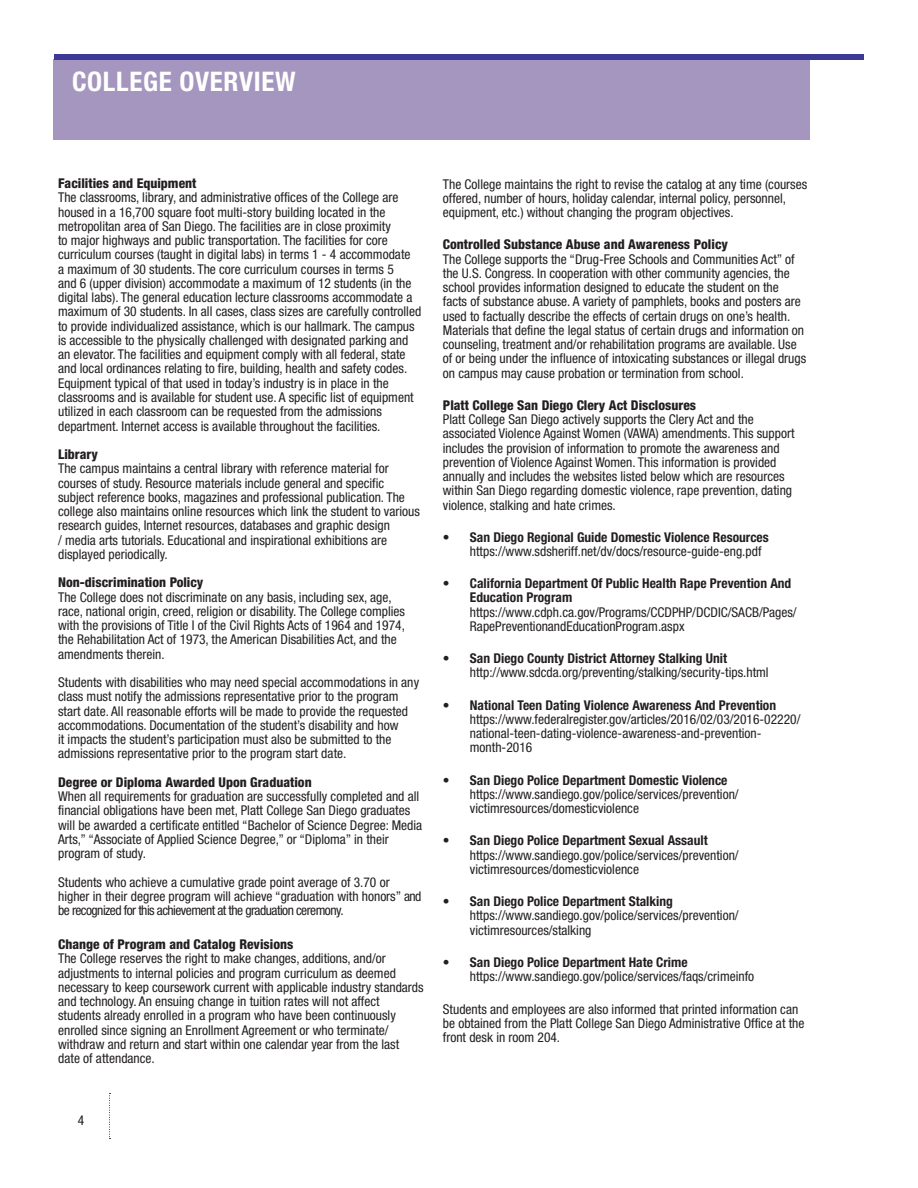
<style>
.page{position:relative;width:918px;height:1188px;background:#fff}
.page>*{position:absolute;margin:0;border:0;box-sizing:border-box;transform-origin:0 0}
.t1{font:700 condensed 27px "Helvetica Neue LT Std";letter-spacing:.025em;color:#fff}
.Body_copy_indent{font:condensed 13.5px/14.2px "Helvetica Neue LT Std";color:#231f20}
.Steve_s_body{font:condensed 13.5px/14.2px "Helvetica Neue LT Std";color:#231f20}
.s1{font-weight:800}
.s2{font-weight:700}
</style>
<div class="page">
<svg style="left:109px;top:1093px;width:2px;height:46px"></svg>
<div style="left:54px;top:59px;width:756px;height:81px;background:#a496be"></div>
<div style="left:54px;top:54px;width:810px;height:6px;background:#3f3996"></div>
<p class="t1" style="left:72px;top:65px;width:225px">COLLEGE OVERVIEW</p>
<p class="Body_copy_indent" style="left:58px;top:176px;width:365px"><span class="s1">Facilities and Equipment<br></span>The classrooms, library, and administrative offices of the College are housed in a 16,700 square foot multi-story building located in the metropolitan area of San Diego. The facilities are in close proximity<br>to major highways and public transportation. The facilities for core curriculum courses (taught in digital labs) in terms 1 - 4 accommodate<br>a maximum of 30 students. The core curriculum courses in terms 5<br>and 6 (upper division) accommodate a maximum of 12 students (in the digital labs). The general education lecture classrooms accommodate a maximum of 30 students. In all cases, class sizes are carefully controlled to provide individualized assistance, which is our hallmark. The campus is accessible to the physically challenged with designated parking and an elevator. The facilities and equipment comply with all federal, state and local ordinances relating to fire, building, health and safety codes.<br>Equipment typical of that used in today’s industry is in place in the classrooms and is available for student use. A specific list of equipment utilized in each classroom can be requested from the admissions department. Internet access is available throughout the facilities.</p>
<p class="Body_copy_indent" style="left:58px;top:447px;width:363px"><span class="s1">Library<br></span>The campus maintains a central library with reference material for courses of study. Resource materials include general and specific subject reference books, magazines and professional publication. The college also maintains online resources which link the student to various research guides, Internet resources, databases and graphic design<br>/ media arts tutorials. Educational and inspirational exhibitions are displayed periodically.</p>
<p class="Body_copy_indent" style="left:58px;top:575px;width:348px"><span class="s1">Non-discrimination Policy<br></span>The College does not discriminate on any basis, including sex, age, race, national origin, creed, religion or disability. The College complies with the provisions of Title I of the Civil Rights Acts of 1964 and 1974, the Rehabilitation Act of 1973, the American Disabilities Act, and the amendments therein.</p>
<p class="Body_copy_indent" style="left:58px;top:675px;width:363px">Students with disabilities who may need special accommodations in any class must notify the admissions representative prior to the program start date. All reasonable efforts will be made to provide the requested accommodations. Documentation of the student’s disability and how<br>it impacts the student’s participation must also be submitted to the admissions representative prior to the program start date.</p>
<p class="Body_copy_indent" style="left:58px;top:775px;width:366px"><span class="s1">Degree or Diploma Awarded Upon Graduation<br></span>When all requirements for graduation are successfully completed and all financial obligations have been met, Platt College San Diego graduates will be awarded a certificate entitled “Bachelor of Science Degree: Media Arts,” “Associate of Applied Science Degree,” or “Diploma” in their program of study.</p>
<p class="Body_copy_indent" style="left:58px;top:875px;width:365px">Students who achieve a cumulative grade point average of 3.70 or higher in their degree program will achieve “graduation with honors” and be recognized for this achievement at the graduation ceremony.</p>
<p class="Steve_s_body" style="left:58px;top:937px;width:367px"><span class="s1">Change of Program and Catalog Revisions<br></span>The College reserves the right to make changes, additions, and/or adjustments to internal policies and program curriculum as deemed necessary to keep coursework current with applicable industry standards and technology. An ensuing change in tuition rates will not affect students already enrolled in a program who have been continuously enrolled since signing an Enrollment Agreement or who terminate/ withdraw and return and start within one calendar year from the last date of attendance.</p>
<p class="Steve_s_body" style="left:443px;top:177px;width:366px">The College maintains the right to revise the catalog at any time (courses offered, number of hours, holiday calendar, internal policy, personnel, equipment, etc.) without changing the program objectives.</p>
<p class="Steve_s_body" style="left:443px;top:237px;width:365px"><span class="s1">Controlled Substance Abuse and Awareness Policy<br></span>The College supports the “Drug-Free Schools and Communities Act” of the U.S. Congress. In cooperation with other community agencies, the school provides information designed to educate the student on the facts of substance abuse. A variety of pamphlets, books and posters are used to factually describe the effects of certain drugs on one’s health.<br>Materials that define the legal status of certain drugs and information on counseling, treatment and/or rehabilitation programs are available. Use of or being under the influence of intoxicating substances or illegal drugs on campus may cause probation or termination from school.</p>
<p class="Steve_s_body" style="left:443px;top:398px;width:353px"><span class="s1">Platt College San Diego Clery Act Disclosures<br></span>Platt College San Diego actively supports the Clery Act and the associated Violence Against Women (VAWA) amendments. This support includes the provision of information to promote the awareness and prevention of Violence Against Women. This information is provided annually and includes the websites listed below which are resources within San Diego regarding domestic violence, rape prevention, dating violence, stalking and hate crimes.</p>
<p class="Body_copy_indent" style="left:470px;top:530px;width:300px;text-indent:-27px"><span class="s2">• San Diego Regional Guide Domestic Violence Resources </span>https://www.sdsheriff.net/dv/docs/resource-guide-eng.pdf</p>
<p class="Body_copy_indent" style="left:470px;top:576px;width:328px;text-indent:-27px"><span class="s2">• California Department Of Public Health Rape Prevention And Education Program </span>https://www.cdph.ca.gov/Programs/CCDPHP/DCDIC/SACB/Pages/ RapePreventionandEducationProgram.aspx</p>
<p class="Body_copy_indent" style="left:470px;top:651px;width:300px;text-indent:-27px"><span class="s2">• San Diego County District Attorney Stalking Unit </span>http://www.sdcda.org/preventing/stalking/security-tips.html</p>
<p class="Body_copy_indent" style="left:470px;top:698px;width:332px;text-indent:-27px"><span class="s2">• National Teen Dating Violence Awareness And Prevention </span>https://www.federalregister.gov/articles/2016/02/03/2016-02220/ national-teen-dating-violence-awareness-and-prevention&shy;month-2016</p>
<p class="Body_copy_indent" style="left:470px;top:773px;width:270px;text-indent:-27px"><span class="s2">• San Diego Police Department Domestic Violence </span>https://www.sandiego.gov/police/services/prevention/ victimresources/domesticviolence</p>
<p class="Body_copy_indent" style="left:470px;top:833px;width:270px;text-indent:-27px"><span class="s2">• San Diego Police Department Sexual Assault </span>https://www.sandiego.gov/police/services/prevention/ victimresources/domesticviolence</p>
<p class="Body_copy_indent" style="left:470px;top:894px;width:270px;text-indent:-27px"><span class="s2">• San Diego Police Department Stalking </span>https://www.sandiego.gov/police/services/prevention/ victimresources/stalking</p>
<p class="Body_copy_indent" style="left:470px;top:955px;width:286px;text-indent:-27px"><span class="s2">• San Diego Police Department Hate Crime </span>https://www.sandiego.gov/police/services/faqs/crimeinfo</p>
<p class="Steve_s_body" style="left:443px;top:1002px;width:363px">Students and employees are also informed that printed information can be obtained from the Platt College San Diego Administrative Office at the front desk in room 204.</p>
<p class="Body_copy_indent" style="left:78px;top:1113px;width:8px">4</p>
</div>
